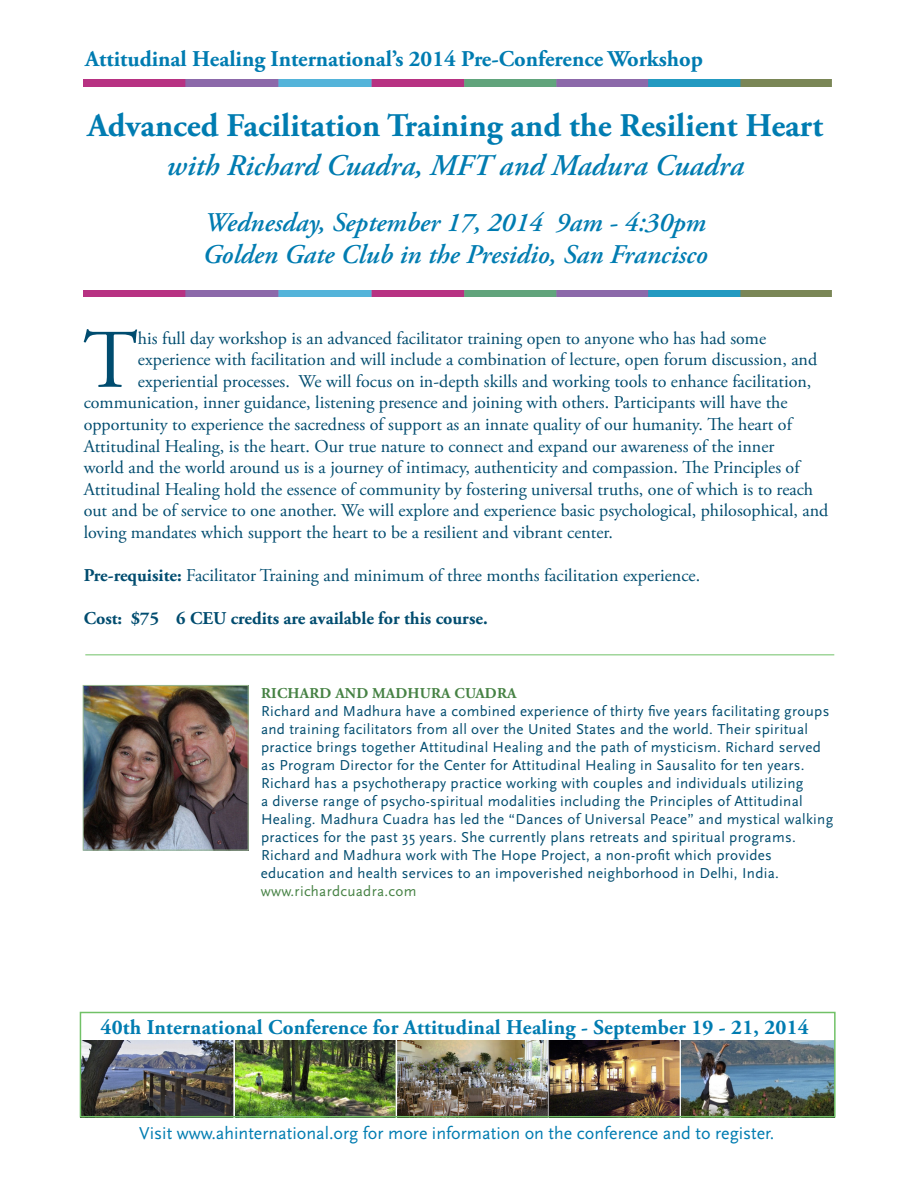
<style>
.page{position:relative;width:918px;height:1188px;background:#fff}
.page>*{position:absolute;margin:0;border:0;box-sizing:border-box;transform-origin:0 0}
.t1{font:83.1px "Adobe Garamond Pro";color:#004c6f}
.t2{font:700 33px "Adobe Garamond Pro";color:#007cb1}
.t3{font:italic 600 30px "Adobe Garamond Pro";color:#007cb1}
.t4{font:italic 600 27px "Adobe Garamond Pro";color:#007cb1}
.t5{font:700 22.5px "Adobe Garamond Pro";color:#007cb1}
.t6{font:700 21px "Adobe Garamond Pro";letter-spacing:.01em;color:#007cb1}
.t7{font:18px "Adobe Garamond Pro";color:#004c6f}
.t8{font:18px "Scala Sans OT";color:#007cb1}
.t9{font:700 18px "Adobe Garamond Pro";color:#004c6f}
.t10{font:15px/18px "Scala Sans OT";letter-spacing:.02em;color:#004c6f}
.t11{font:700 15px "Adobe Garamond Pro";letter-spacing:.015em;color:#468244}
.t12{font:15px "Scala Sans OT";letter-spacing:.02em;color:#468244}
.s1{font-weight:700}
</style>
<div class="page">
<hr style="left:85px;top:654px;width:749px;height:1px;background:#71c167">
<img style="left:85px;top:687px;width:162px;height:161px">
<div style="left:83px;top:685px;width:166px;height:165px;border:1px solid #98b892"></div>
<img style="left:84px;top:80px;width:748px;height:6px">
<img style="left:84px;top:290px;width:748px;height:7px">
<img style="left:83px;top:1041px;width:750px;height:73px">
<div style="left:80px;top:1012px;width:756px;height:105px;border:2px solid #71c167"></div>
<p class="t5" style="left:85px;top:46px;width:619px">Attitudinal Healing International’s 2014 Pre-Conference Workshop</p>
<p class="t2" style="left:87px;top:106px;width:737px">Advanced Facilitation Training and the Resilient Heart</p>
<p class="t3" style="left:167px;top:148px;width:579px">with Richard Cuadra, MFT and Madura Cuadra</p>
<p class="t4" style="left:204px;top:207px;width:503px">Wednesday, September 17, 2014 9am - 4:30pm</p>
<p class="t4" style="left:203px;top:239px;width:506px">Golden Gate Club in the Presidio, San Francisco</p>
<p class="t1" style="left:83px;top:311px;width:56px">T</p>
<p class="t7" style="left:138px;top:327px;width:630px">his full day workshop is an advanced facilitator training open to anyone who has had some</p>
<p class="t7" style="left:138px;top:349px;width:681px">experience with facilitation and will include a combination of lecture, open forum discussion, and</p>
<p class="t7" style="left:138px;top:370px;width:675px">experiential processes. We will focus on in-depth skills and working tools to enhance facilitation,</p>
<p class="t7" style="left:84px;top:392px;width:705px">communication, inner guidance, listening presence and joining with others. Participants will have the</p>
<p class="t7" style="left:84px;top:413px;width:710px">opportunity to experience the sacredness of support as an innate quality of our humanity. The heart of</p>
<p class="t7" style="left:84px;top:435px;width:692px">Attitudinal Healing, is the heart. Our true nature to connect and expand our awareness of the inner</p>
<p class="t7" style="left:84px;top:457px;width:717px">world and the world around us is a journey of intimacy, authenticity and compassion. The Principles of</p>
<p class="t7" style="left:84px;top:478px;width:731px">Attitudinal Healing hold the essence of community by fostering universal truths, one of which is to reach</p>
<p class="t7" style="left:84px;top:500px;width:746px">out and be of service to one another. We will explore and experience basic psychological, philosophical, and</p>
<p class="t7" style="left:84px;top:521px;width:531px">loving mandates which support the heart to be a resilient and vibrant center.</p>
<p class="t7" style="left:84px;top:565px;width:618px"><span class="s1">Pre-requisite:</span> Facilitator Training and minimum of three months facilitation experience.</p>
<p class="t9" style="left:84px;top:608px;width:405px">Cost: $75 6 CEU credits are available for this course.</p>
<p class="t11" style="left:261px;top:684px;width:257px">RICHARD AND MADHURA CUADRA</p>
<p class="t10" style="left:261px;top:702px;width:574px">Richard and Madhura have a combined experience of thirty five years facilitating groups and training facilitators from all over the United States and the world. Their spiritual practice brings together Attitudinal Healing and the path of mysticism. Richard served as Program Director for the Center for Attitudinal Healing in Sausalito for ten years.<br>Richard has a psychotherapy practice working with couples and individuals utilizing<br>a diverse range of psycho-spiritual modalities including the Principles of Attitudinal Healing. Madhura Cuadra has led the “Dances of Universal Peace” and mystical walking practices for the past 35 years. She currently plans retreats and spiritual programs.<br>Richard and Madhura work with The Hope Project, a non-profit which provides education and health services to an impoverished neighborhood in Delhi, India.</p>
<p class="t12" style="left:261px;top:883px;width:157px">www.richardcuadra.com</p>
<p class="t6" style="left:101px;top:1015px;width:710px">40th International Conference for Attitudinal Healing - September 19 - 21, 2014</p>
<p class="t8" style="left:139px;top:1123px;width:637px">Visit www.ahinternational.org for more information on the conference and to register.</p>
</div>
